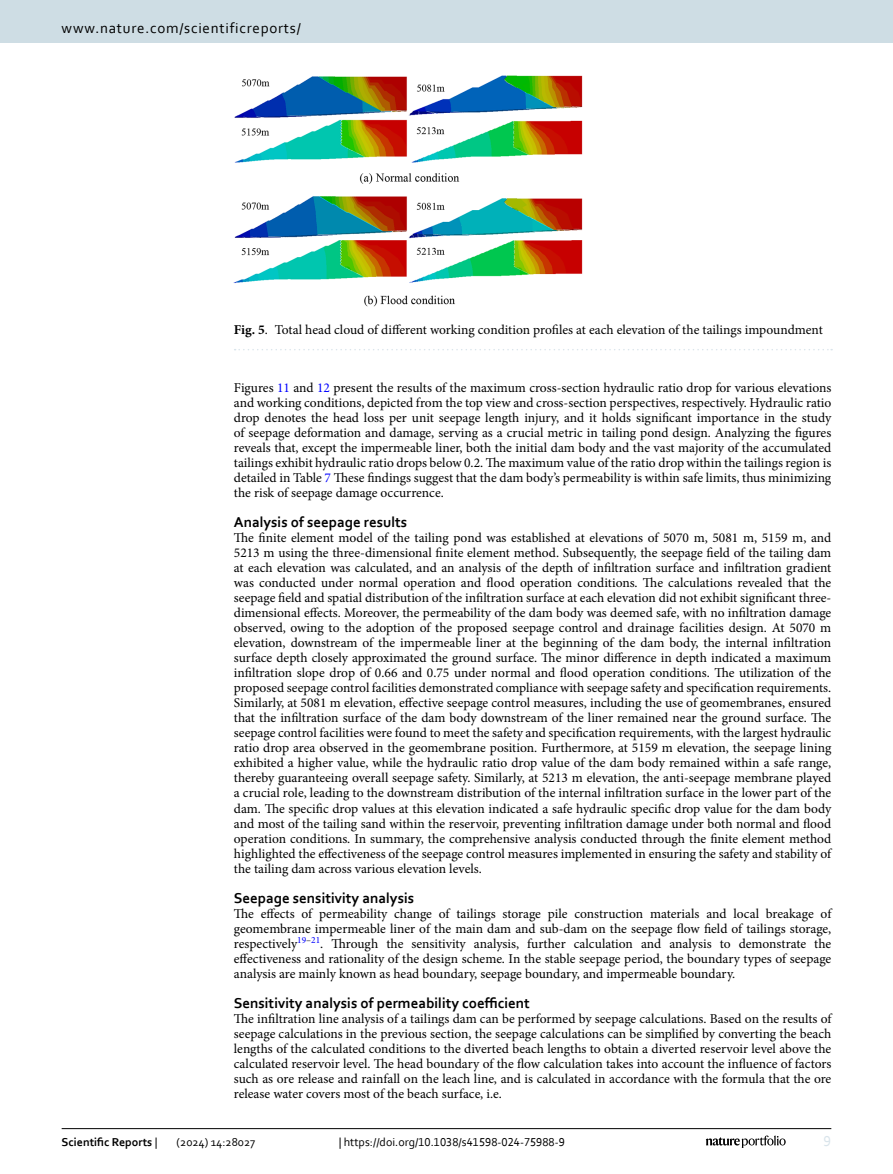
<style>
.page{position:relative;width:893px;height:1174px;background:#fff}
.page>*{position:absolute;margin:0;border:0;box-sizing:border-box;transform-origin:0 0}
.Head_2{font:700 15px "Corbel";color:#000}
.t1{font:15px "Corbel";letter-spacing:.05em;color:#000}
.t2{font:15px "Corbel";color:#d9e4eb}
.Body_Text{font:13.5px/15px "Minion Pro";color:#000;text-align:justify}
.Figure_Caption{font:13.5px "Minion Pro";color:#000}
.t3{font:12px "Corbel";color:#000}
.t4{font:700 12px "Corbel";color:#000}
.s1{font-weight:700}
.s2{color:#00f}
.s3{font-weight:400}
</style>
<div class="page">
<img style="left:234px;top:76px;width:349px;height:231px">
<svg style="left:235px;top:349px;width:597px;height:1px"></svg>
<hr style="left:62px;top:1128px;width:769px;height:1px;background:#000">
<svg style="left:706px;top:1135px;width:80px;height:12px"></svg>
<div style="left:0;top:0;width:893px;height:43px;background:#cedde4"></div>
<p class="t1" style="left:62px;top:18px;width:241px">www.nature.com/scientificreports/</p>
<p class="Figure_Caption" style="left:234px;top:321px;width:590px"><span class="s1">Fig. 5</span>. Total head cloud of different working condition profiles at each elevation of the tailings impoundment</p>
<p class="Body_Text" style="left:234px;top:380px;width:599px">Figures <span class="s2">11</span> and <span class="s2">12</span> present the results of the maximum cross-section hydraulic ratio drop for various elevations and working conditions, depicted from the top view and cross-section perspectives, respectively. Hydraulic ratio drop denotes the head loss per unit seepage length injury, and it holds significant importance in the study of seepage deformation and damage, serving as a crucial metric in tailing pond design. Analyzing the figures reveals that, except the impermeable liner, both the initial dam body and the vast majority of the accumulated tailings exhibit hydraulic ratio drops below 0.2. The maximum value of the ratio drop within the tailings region is detailed in Table <span class="s2">7</span> These findings suggest that the dam body’s permeability is within safe limits, thus minimizing the risk of seepage damage occurrence.</p>
<p class="Head_2" style="left:234px;top:513px;width:175px">Analysis of seepage results</p>
<p class="Body_Text" style="left:234px;top:530px;width:599px">The finite element model of the tailing pond was established at elevations of 5070 m, 5081 m, 5159 m, and 5213 m using the three-dimensional finite element method. Subsequently, the seepage field of the tailing dam at each elevation was calculated, and an analysis of the depth of infiltration surface and infiltration gradient was conducted under normal operation and flood operation conditions. The calculations revealed that the seepage field and spatial distribution of the infiltration surface at each elevation did not exhibit significant three&shy;dimensional effects. Moreover, the permeability of the dam body was deemed safe, with no infiltration damage observed, owing to the adoption of the proposed seepage control and drainage facilities design. At 5070 m elevation, downstream of the impermeable liner at the beginning of the dam body, the internal infiltration surface depth closely approximated the ground surface. The minor difference in depth indicated a maximum infiltration slope drop of 0.66 and 0.75 under normal and flood operation conditions. The utilization of the proposed seepage control facilities demonstrated compliance with seepage safety and specification requirements.<br>Similarly, at 5081 m elevation, effective seepage control measures, including the use of geomembranes, ensured that the infiltration surface of the dam body downstream of the liner remained near the ground surface. The seepage control facilities were found to meet the safety and specification requirements, with the largest hydraulic ratio drop area observed in the geomembrane position. Furthermore, at 5159 m elevation, the seepage lining exhibited a higher value, while the hydraulic ratio drop value of the dam body remained within a safe range, thereby guaranteeing overall seepage safety. Similarly, at 5213 m elevation, the anti-seepage membrane played a crucial role, leading to the downstream distribution of the internal infiltration surface in the lower part of the dam. The specific drop values at this elevation indicated a safe hydraulic specific drop value for the dam body and most of the tailing sand within the reservoir, preventing infiltration damage under both normal and flood operation conditions. In summary, the comprehensive analysis conducted through the finite element method highlighted the effectiveness of the seepage control measures implemented in ensuring the safety and stability of the tailing dam across various elevation levels.</p>
<p class="Head_2" style="left:234px;top:888px;width:182px">Seepage sensitivity analysis</p>
<p class="Body_Text" style="left:234px;top:905px;width:599px">The effects of permeability change of tailings storage pile construction materials and local breakage of geomembrane impermeable liner of the main dam and sub-dam on the seepage flow field of tailings storage, respectively<sup>19</sup><sup>–</sup><sup>21</sup>. Through the sensitivity analysis, further calculation and analysis to demonstrate the effectiveness and rationality of the design scheme. In the stable seepage period, the boundary types of seepage analysis are mainly known as head boundary, seepage boundary, and impermeable boundary.</p>
<p class="Head_2" style="left:234px;top:993px;width:298px">Sensitivity analysis of permeability coefficient</p>
<p class="Body_Text" style="left:234px;top:1010px;width:599px">The infiltration line analysis of a tailings dam can be performed by seepage calculations. Based on the results of seepage calculations in the previous section, the seepage calculations can be simplified by converting the beach lengths of the calculated conditions to the diverted beach lengths to obtain a diverted reservoir level above the calculated reservoir level. The head boundary of the flow calculation takes into account the influence of factors such as ore release and rainfall on the leach line, and is calculated in accordance with the formula that the ore release water covers most of the beach surface, i.e.</p>
<p class="t4" style="left:62px;top:1134px;width:97px">Scientific Reports <span class="s3">|</span></p>
<p class="t3" style="left:177px;top:1134px;width:80px">(2024) 14:28027</p>
<p class="t3" style="left:339px;top:1134px;width:228px">| https://doi.org/10.1038/s41598-024-75988-9</p>
<p class="t2" style="left:824px;top:1132px;width:9px">9</p>
</div>
